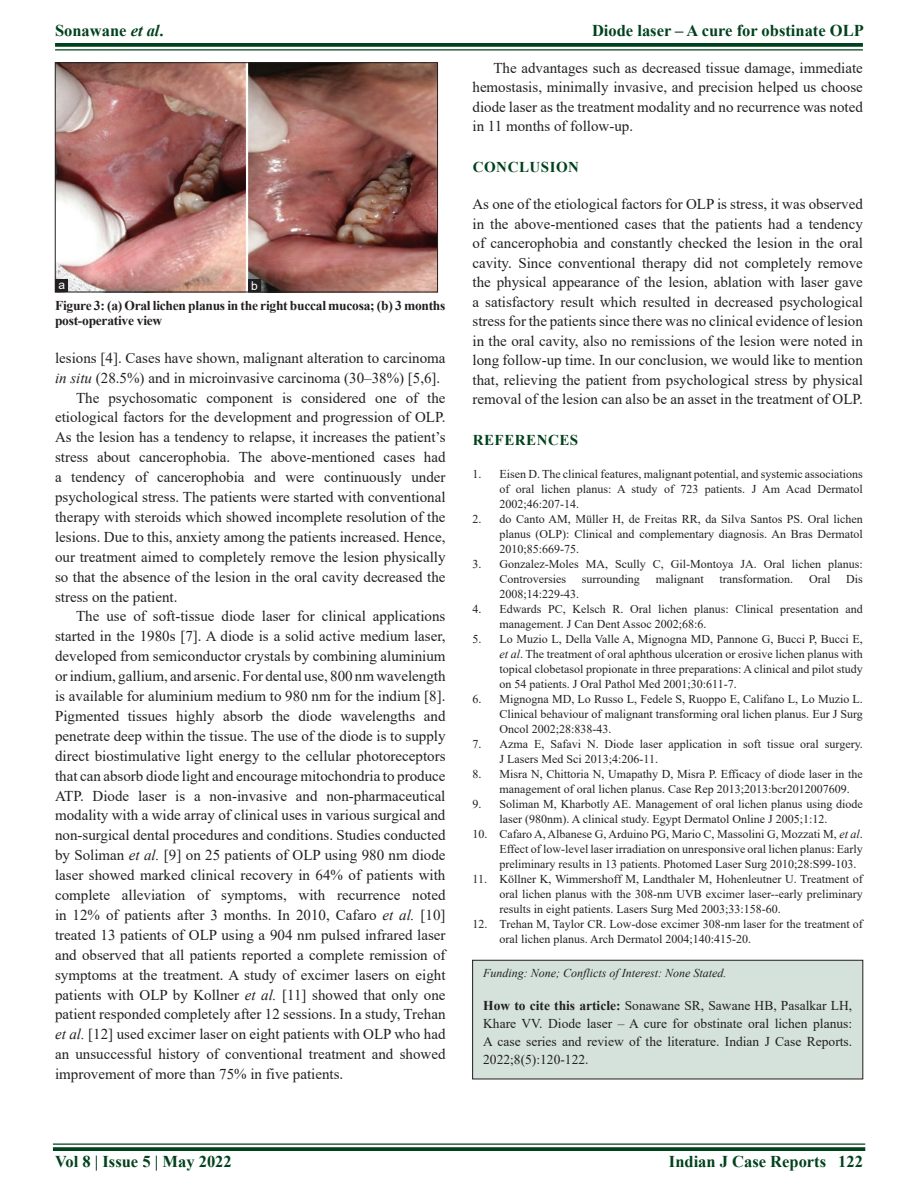
<style>
.page{position:relative;width:918px;height:1188px;background:#fff}
.page>*{position:absolute;margin:0;border:0;box-sizing:border-box;transform-origin:0 0}
.RF{font:700 16.5px "Times New Roman";color:#00421c}
.TX{font:15px/20px "Times New Roman";color:#231f20;text-align:justify}
.TXFL{font:15px/19.5px "Times New Roman";color:#231f20}
.t1{font:700 15px "Times New Roman";letter-spacing:.035em;color:#00421c}
.HTC{font:13.5px/18px "Times New Roman";color:#231f20;text-align:justify}
.FGC{font:700 13.5px/15px "Times New Roman";letter-spacing:-.02em;color:#231f20}
.REF{font:12px/15px "Times New Roman";color:#231f20;text-align:justify}
.SRC{font:italic 12px "Times New Roman";color:#231f20}
.LABEL{font:12px "Arial";color:#fff}
.s1{font-style:italic}
.s2{font-weight:700}
</style>
<div class="page">
<svg style="left:55px;top:43px;width:808px;height:4px;background:#0f4d29"></svg>
<hr style="left:55px;top:49px;width:808px;height:2px;background:#00421c">
<hr style="left:53px;top:1143px;width:812px;height:2px;background:#00421c">
<svg style="left:53px;top:1147px;width:812px;height:4px;background:#0f4d29"></svg>
<img style="left:57px;top:65px;width:379px;height:225px">
<div style="left:55px;top:63px;width:383px;height:229px;border:1px solid #231f20"></div>
<div style="left:55px;top:279px;width:13px;height:13px;background:#231f20"></div>
<div style="left:248px;top:279px;width:13px;height:13px;background:#231f20"></div>
<div style="left:473px;top:960px;width:390px;height:119px;background:#d4e2db"></div>
<div style="left:473px;top:960px;width:390px;height:119px;border:1px solid #231f20"></div>
<p class="RF" style="left:55px;top:18px;width:110px">Sonawane <span class="s1">et al</span>.</p>
<p class="RF" style="left:592px;top:18px;width:273px">Diode laser – A cure for obstinate OLP</p>
<p class="LABEL" style="left:58px;top:276px;width:8px">a</p>
<p class="LABEL" style="left:251px;top:277px;width:8px">b</p>
<p class="FGC" style="left:55px;top:298px;width:392px">Figure 3: (a) Oral lichen planus in the right buccal mucosa; (b) 3 months post-operative view</p>
<p class="TXFL" style="left:55px;top:347px;width:392px;line-height:20px">lesions [4]. Cases have shown, malignant alteration to carcinoma <span class="s1">in situ</span> (28.5%) and in microinvasive carcinoma (30–38%) [5,6].</p>
<p class="TX" style="left:55px;top:387px;width:392px;text-indent:21px">The psychosomatic component is considered one of the etiological factors for the development and progression of OLP.<br>As the lesion has a tendency to relapse, it increases the patient’s stress about cancerophobia. The above-mentioned cases had a tendency of cancerophobia and were continuously under psychological stress. The patients were started with conventional therapy with steroids which showed incomplete resolution of the lesions. Due to this, anxiety among the patients increased. Hence, our treatment aimed to completely remove the lesion physically so that the absence of the lesion in the oral cavity decreased the stress on the patient.</p>
<p class="TX" style="left:55px;top:606px;width:392px;text-indent:21px">The use of soft-tissue diode laser for clinical applications started in the 1980s [7]. A diode is a solid active medium laser, developed from semiconductor crystals by combining aluminium or indium, gallium, and arsenic. For dental use, 800 nm wavelength is available for aluminium medium to 980 nm for the indium [8].<br>Pigmented tissues highly absorb the diode wavelengths and penetrate deep within the tissue. The use of the diode is to supply direct biostimulative light energy to the cellular photoreceptors that can absorb diode light and encourage mitochondria to produce ATP. Diode laser is a non-invasive and non-pharmaceutical modality with a wide array of clinical uses in various surgical and non-surgical dental procedures and conditions. Studies conducted by Soliman <span class="s1">et al.</span> [9] on 25 patients of OLP using 980 nm diode laser showed marked clinical recovery in 64% of patients with complete alleviation of symptoms, with recurrence noted in 12% of patients after 3 months. In 2010, Cafaro <span class="s1">et al.</span> [10] treated 13 patients of OLP using a 904 nm pulsed infrared laser and observed that all patients reported a complete remission of symptoms at the treatment. A study of excimer lasers on eight patients with OLP by Kollner <span class="s1">et al.</span> [11] showed that only one patient responded completely after 12 sessions. In a study, Trehan <span class="s1">et al.</span> [12] used excimer laser on eight patients with OLP who had an unsuccessful history of conventional treatment and showed improvement of more than 75% in five patients.</p>
<p class="TX" style="left:472px;top:58px;width:392px;line-height:19.5px;text-indent:21px">The advantages such as decreased tissue damage, immediate hemostasis, minimally invasive, and precision helped us choose diode laser as the treatment modality and no recurrence was noted in 11 months of follow-up.</p>
<h1 class="t1" style="left:473px;top:156px;width:108px">CONCLUSION</h1>
<p class="TXFL" style="left:472px;top:194px;width:392px;text-align:justify">As one of the etiological factors for OLP is stress, it was observed in the above-mentioned cases that the patients had a tendency of cancerophobia and constantly checked the lesion in the oral cavity. Since conventional therapy did not completely remove the physical appearance of the lesion, ablation with laser gave a satisfactory result which resulted in decreased psychological stress for the patients since there was no clinical evidence of lesion in the oral cavity, also no remissions of the lesion were noted in long follow-up time. In our conclusion, we would like to mention that, relieving the patient from psychological stress by physical removal of the lesion can also be an asset in the treatment of OLP.</p>
<h1 class="t1" style="left:473px;top:429px;width:107px">REFERENCES</h1>
<p class="REF" style="left:500px;top:466px;width:365px;text-indent:-27px">1. Eisen D. The clinical features, malignant potential, and systemic associations of oral lichen planus: A study of 723 patients. J Am Acad Dermatol 2002;46:207-14.</p>
<p class="REF" style="left:500px;top:511px;width:365px;text-indent:-27px">2. do Canto AM, Müller H, de Freitas RR, da Silva Santos PS. Oral lichen planus (OLP): Clinical and complementary diagnosis. An Bras Dermatol 2010;85:669-75.</p>
<p class="REF" style="left:500px;top:556px;width:365px;text-indent:-27px">3. Gonzalez-Moles MA, Scully C, Gil-Montoya JA. Oral lichen planus:<br>Controversies</p>
<p class="REF" style="left:582px;top:571px;width:59px">surrounding</p>
<p class="REF" style="left:656px;top:571px;width:49px">malignant</p>
<p class="REF" style="left:720px;top:571px;width:75px">transformation.</p>
<p class="REF" style="left:809px;top:571px;width:23px">Oral</p>
<p class="REF" style="left:846px;top:571px;width:18px">Dis</p>
<p class="REF" style="left:500px;top:586px;width:81px">2008;14:229-43.</p>
<p class="REF" style="left:500px;top:601px;width:365px;text-indent:-27px">4. Edwards PC, Kelsch R. Oral lichen planus: Clinical presentation and management. J Can Dent Assoc 2002;68:6.</p>
<p class="REF" style="left:500px;top:631px;width:365px;text-indent:-27px">5. Lo Muzio L, Della Valle A, Mignogna MD, Pannone G, Bucci P, Bucci E, <span class="s1">et al</span>. The treatment of oral aphthous ulceration or erosive lichen planus with topical clobetasol propionate in three preparations: A clinical and pilot study on 54 patients. J Oral Pathol Med 2001;30:611-7.</p>
<p class="REF" style="left:500px;top:691px;width:365px;text-indent:-27px">6. Mignogna MD, Lo Russo L, Fedele S, Ruoppo E, Califano L, Lo Muzio L.<br>Clinical behaviour of malignant transforming oral lichen planus. Eur J Surg Oncol 2002;28:838-43.</p>
<p class="REF" style="left:500px;top:736px;width:365px;text-indent:-27px">7. Azma E, Safavi N. Diode laser application in soft tissue oral surgery.<br>J Lasers Med Sci 2013;4:206-11.</p>
<p class="REF" style="left:500px;top:766px;width:365px;text-indent:-27px">8. Misra N, Chittoria N, Umapathy D, Misra P. Efficacy of diode laser in the management of oral lichen planus. Case Rep 2013;2013:bcr2012007609.</p>
<p class="REF" style="left:500px;top:796px;width:365px;text-indent:-27px">9. Soliman M, Kharbotly AE. Management of oral lichen planus using diode laser (980nm). A clinical study. Egypt Dermatol Online J 2005;1:12.</p>
<p class="REF" style="left:500px;top:826px;width:365px;text-indent:-27px">10. Cafaro A, Albanese G, Arduino PG, Mario C, Massolini G, Mozzati M, <span class="s1">et al</span>.<br>Effect of low-level laser irradiation on unresponsive oral lichen planus: Early preliminary results in 13 patients. Photomed Laser Surg 2010;28:S99-103.</p>
<p class="REF" style="left:500px;top:871px;width:365px;text-indent:-27px">11. Köllner K, Wimmershoff M, Landthaler M, Hohenleutner U. Treatment of oral lichen planus with the 308-nm UVB excimer laser--early preliminary results in eight patients. Lasers Surg Med 2003;33:158-60.</p>
<p class="REF" style="left:500px;top:916px;width:365px;text-indent:-27px">12. Trehan M, Taylor CR. Low-dose excimer 308-nm laser for the treatment of oral lichen planus. Arch Dermatol 2004;140:415-20.</p>
<p class="SRC" style="left:483px;top:965px;width:245px">Funding: None; Conflicts of Interest: None Stated.</p>
<p class="HTC" style="left:483px;top:996px;width:371px"><span class="s2">How to cite this article:</span> Sonawane SR, Sawane HB, Pasalkar LH, Khare VV. Diode laser – A cure for obstinate oral lichen planus:<br>A case series and review of the literature. Indian J Case Reports.<br>2022;8(5):120-122.</p>
<p class="RF" style="left:55px;top:1150px;width:178px">Vol 8 | Issue 5 | May 2022</p>
<p class="RF" style="left:669px;top:1150px;width:195px">Indian J Case Reports 122</p>
</div>
